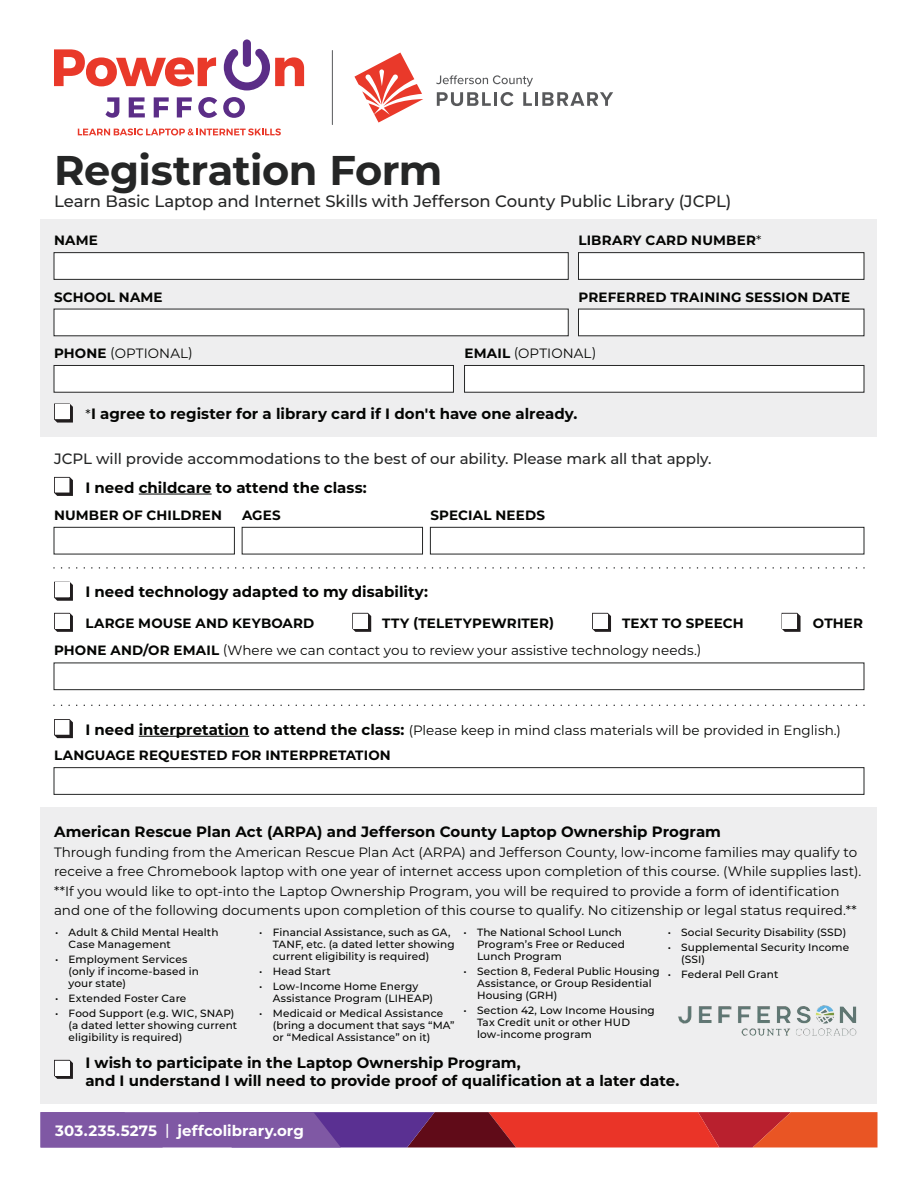
<style>
.page{position:relative;width:918px;height:1188px;background:#fff}
.page>*{position:absolute;margin:0;border:0;box-sizing:border-box;transform-origin:0 0}
.t1{font:700 41.55px "Montserrat";letter-spacing:-.015em;color:#252626}
.t2{font:500 16.5px "Montserrat";letter-spacing:-.01em;color:#252626}
.t3{font:700 15px/18px "Montserrat";color:#040503}
.t4{font:500 15px "Montserrat";letter-spacing:-.005em;color:#252626}
.t5{font:700 15px "Montserrat";letter-spacing:.005em;color:#fff}
.t6{font:13.5px/19.5px "Montserrat";color:#040503}
.t7{font:700 13.5px "Montserrat";letter-spacing:.015em;color:#040503}
.t8{font:500 10.5px/12px "Montserrat";letter-spacing:.01em;color:#040503}
.s1{font-weight:400}
.s2{font-weight:700}
.s3{font-weight:400;font-size:13.5px}
.s4{font-weight:700;font-size:15px}
.s5{font-weight:500}
</style>
<div class="page">
<div style="left:40px;top:220px;width:838px;height:217px;background:#eeeeef"></div>
<div style="left:40px;top:807px;width:838px;height:297px;background:#eeeeef"></div>
<hr style="left:139px;top:494px;width:73px;height:1px;background:#040503">
<hr style="left:139px;top:736px;width:110px;height:1px;background:#040503">
<svg style="left:40px;top:1112px;width:838px;height:35px;background:#a43f5d"></svg>
<div style="left:578px;top:253px;width:286px;height:26px;background:#fff"></div>
<div style="left:578px;top:252px;width:286px;height:28px;border:1px solid #252626"></div>
<div style="left:54px;top:253px;width:514px;height:26px;background:#fff"></div>
<div style="left:54px;top:252px;width:515px;height:28px;border:1px solid #252626"></div>
<div style="left:430px;top:527px;width:434px;height:27px;border:1px solid #252626"></div>
<div style="left:54px;top:527px;width:181px;height:27px;border:1px solid #252626"></div>
<div style="left:242px;top:527px;width:181px;height:27px;border:1px solid #252626"></div>
<div style="left:54px;top:767px;width:810px;height:28px;border:1px solid #252626"></div>
<div style="left:54px;top:309px;width:514px;height:27px;background:#fff"></div>
<div style="left:54px;top:365px;width:399px;height:27px;background:#fff"></div>
<div style="left:54px;top:365px;width:400px;height:28px;border:1px solid #252626"></div>
<div style="left:465px;top:365px;width:399px;height:27px;background:#fff"></div>
<div style="left:464px;top:365px;width:400px;height:28px;border:1px solid #252626"></div>
<div style="left:578px;top:309px;width:286px;height:27px;background:#fff"></div>
<svg style="left:54px;top:477px;width:19px;height:19px"></svg>
<svg style="left:54px;top:719px;width:19px;height:19px"></svg>
<svg style="left:54px;top:582px;width:19px;height:19px"></svg>
<div style="left:55px;top:583px;width:14px;height:14px;background:#fff"></div>
<svg style="left:54px;top:613px;width:19px;height:19px"></svg>
<div style="left:55px;top:614px;width:14px;height:14px;background:#fff"></div>
<svg style="left:782px;top:613px;width:19px;height:19px"></svg>
<div style="left:782px;top:614px;width:15px;height:14px;background:#fff"></div>
<svg style="left:352px;top:613px;width:19px;height:19px"></svg>
<div style="left:353px;top:614px;width:15px;height:14px;background:#fff"></div>
<svg style="left:592px;top:613px;width:19px;height:19px"></svg>
<div style="left:593px;top:614px;width:15px;height:14px;background:#fff"></div>
<svg style="left:54px;top:404px;width:19px;height:19px"></svg>
<div style="left:55px;top:404px;width:14px;height:15px;background:#fff"></div>
<svg style="left:54px;top:1060px;width:19px;height:19px"></svg>
<div style="left:55px;top:1061px;width:14px;height:14px;background:#fff"></div>
<svg style="left:62px;top:567px;width:803px;height:2px"></svg>
<svg style="left:62px;top:705px;width:803px;height:1px"></svg>
<div style="left:54px;top:663px;width:810px;height:27px;border:1px solid #252626"></div>
<img style="left:678px;top:1005px;width:179px;height:31px">
<hr style="left:332px;top:51px;width:1px;height:74px;background:#58595b">
<svg style="left:354px;top:53px;width:69px;height:70px"></svg>
<hr style="left:535px;top:92px;width:3px;height:14px;background:#58595b">
<svg style="left:542px;top:92px;width:71px;height:14px"></svg>
<svg style="left:436px;top:75px;width:97px;height:31px"></svg>
<svg style="left:105px;top:97px;width:14px;height:21px"></svg>
<svg style="left:129px;top:97px;width:16px;height:20px"></svg>
<svg style="left:154px;top:97px;width:15px;height:20px"></svg>
<svg style="left:177px;top:97px;width:15px;height:20px"></svg>
<svg style="left:198px;top:97px;width:19px;height:21px"></svg>
<svg style="left:223px;top:97px;width:22px;height:21px"></svg>
<svg style="left:54px;top:49px;width:162px;height:37px"></svg>
<div style="left:243px;top:39px;width:8px;height:28px;background:#5b2d87;border-radius:4px"></div>
<svg style="left:224px;top:48px;width:80px;height:42px"></svg>
<svg style="left:78px;top:128px;width:203px;height:8px"></svg>
<h1 class="t1" style="left:54px;top:140px;width:390px">Registration Form</h1>
<h2 class="t2" style="left:54px;top:190px;width:679px">Learn Basic Laptop and Internet Skills with Jefferson County Public Library (JCPL)</h2>
<p class="t7" style="left:54px;top:231px;width:45px">NAME</p>
<p class="t7" style="left:579px;top:231px;width:185px">LIBRARY CARD NUMBER<span class="s1">*</span></p>
<p class="t7" style="left:54px;top:287px;width:110px">SCHOOL NAME</p>
<p class="t6" style="left:54px;top:343px;width:140px"><span class="s2">PHONE</span> (OPTIONAL)</p>
<p class="t7" style="left:579px;top:287px;width:273px">PREFERRED TRAINING SESSION DATE</p>
<p class="t6" style="left:465px;top:343px;width:133px"><span class="s2">EMAIL</span> (OPTIONAL)</p>
<h3 class="t3" style="left:85px;top:404px;width:493px"><span class="s3">*</span>I agree to register for a library card if I don't have one already.</h3>
<h3 class="t4" style="left:54px;top:448px;width:659px">JCPL will provide accommodations to the best of our ability. Please mark all that apply.</h3>
<h3 class="t3" style="left:85px;top:477px;width:283px">I need childcare to attend the class:</h3>
<p class="t7" style="left:54px;top:505px;width:170px">NUMBER OF CHILDREN</p>
<p class="t7" style="left:242px;top:505px;width:40px">AGES</p>
<p class="t7" style="left:430px;top:505px;width:116px">SPECIAL NEEDS</p>
<h3 class="t3" style="left:85px;top:582px;width:344px">I need technology adapted to my disability:</h3>
<p class="t7" style="left:85px;top:614px;width:231px">LARGE MOUSE AND KEYBOARD</p>
<p class="t7" style="left:382px;top:614px;width:174px">TTY (TELETYPEWRITER)</p>
<p class="t7" style="left:622px;top:614px;width:123px">TEXT TO SPEECH</p>
<p class="t7" style="left:813px;top:614px;width:52px">OTHER</p>
<p class="t6" style="left:54px;top:640px;width:649px"><span class="s2">PHONE AND/OR EMAIL</span> (Where we can contact you to review your assistive technology needs.)</p>
<p class="t6" style="left:85px;top:720px;width:757px"><span class="s4">I need interpretation to attend the class:</span> (Please keep in mind class materials will be provided in English.)</p>
<p class="t7" style="left:54px;top:746px;width:338px">LANGUAGE REQUESTED FOR INTERPRETATION</p>
<h3 class="t3" style="left:54px;top:822px;width:669px">American Rescue Plan Act (ARPA) and Jefferson County Laptop Ownership Program</h3>
<p class="t6" style="left:54px;top:842px;width:809px">Through funding from the American Rescue Plan Act (ARPA) and Jefferson County, low-income families may qualify to receive a free Chromebook laptop with one year of internet access upon completion of this course. (While supplies last). **If you would like to opt-into the Laptop Ownership Program, you will be required to provide a form of identification and one of the following documents upon completion of this course to qualify. No citizenship or legal status required.**</p>
<p class="t8" style="left:69px;top:926px;width:151px;text-indent:-14px">• Adult &amp; Child Mental Health<br>Case Management</p>
<p class="t8" style="left:69px;top:953px;width:132px;text-indent:-14px">• Employment Services (only if income-based in your state)</p>
<p class="t8" style="left:55px;top:992px;width:133px">• Extended Foster Care</p>
<p class="t8" style="left:69px;top:1007px;width:170px;text-indent:-14px">• Food Support (e.g. WIC, SNAP) (a dated letter showing current eligibility is required)</p>
<p class="t8" style="left:273px;top:926px;width:183px;text-indent:-14px">• Financial Assistance, such as GA,<br>TANF, etc. (a dated letter showing current eligibility is required)</p>
<p class="t8" style="left:259px;top:965px;width:73px">• Head Start</p>
<p class="t8" style="left:273px;top:980px;width:162px;text-indent:-14px">• Low-Income Home Energy<br>Assistance Program (LIHEAP)</p>
<p class="t8" style="left:273px;top:1007px;width:183px;text-indent:-14px">• Medicaid or Medical Assistance (bring a document that says “MA” or “Medical Assistance” on it)</p>
<p class="t8" style="left:477px;top:926px;width:149px;text-indent:-14px">• The National School Lunch<br>Program’s Free or Reduced<br>Lunch Program</p>
<p class="t8" style="left:477px;top:965px;width:184px;text-indent:-14px">• Section 8, Federal Public Housing<br>Assistance, or Group Residential<br>Housing (GRH)</p>
<p class="t8" style="left:477px;top:1004px;width:179px;text-indent:-14px">• Section 42, Low Income Housing<br>Tax Credit unit or other HUD low-income program</p>
<p class="t8" style="left:668px;top:926px;width:180px">• Social Security Disability (SSD)</p>
<p class="t8" style="left:681px;top:941px;width:170px;text-indent:-14px">• Supplemental Security Income (SSI)</p>
<p class="t8" style="left:668px;top:968px;width:112px">• Federal Pell Grant</p>
<h3 class="t3" style="left:85px;top:1053px;width:595px">I wish to participate in the Laptop Ownership Program,<br>and I understand I will need to provide proof of qualification at a later date.</h3>
<h3 class="t5" style="left:55px;top:1120px;width:250px">303.235.5275 <span class="s5">|</span> jeffcolibrary.org</h3>
</div>
